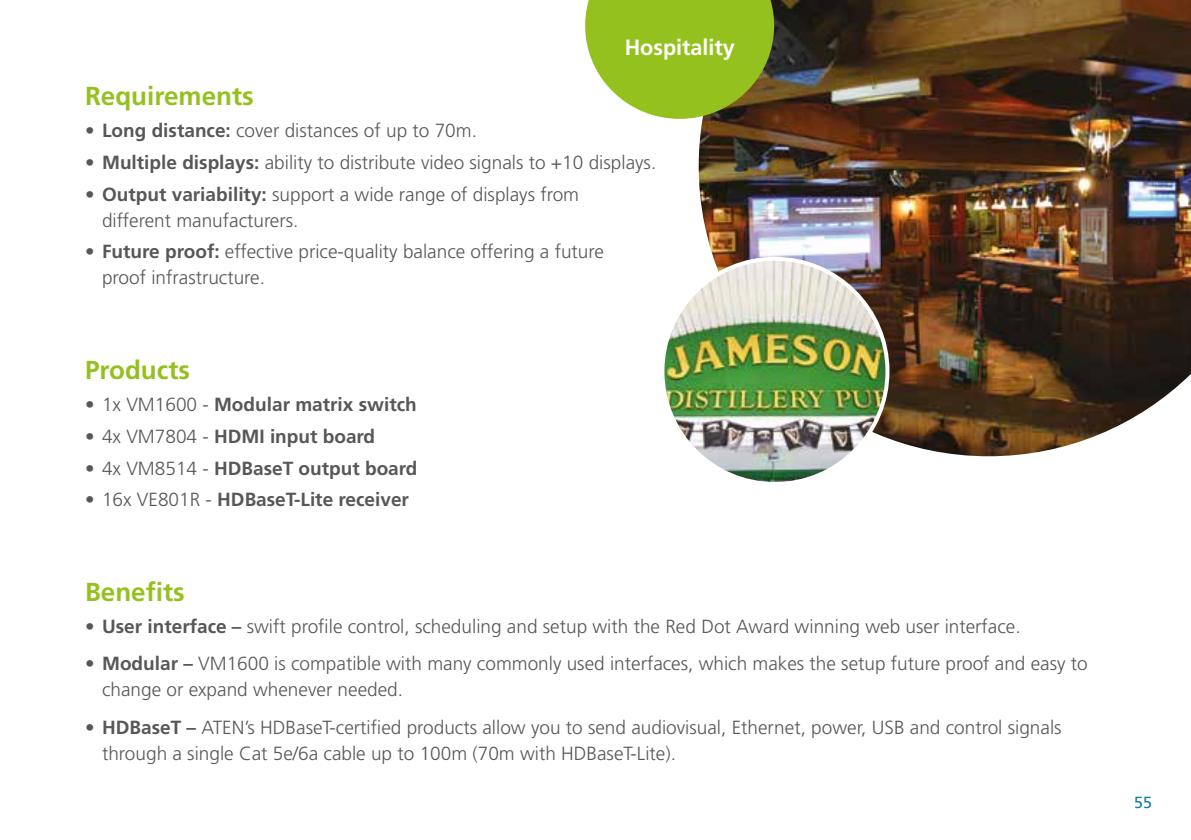
<style>
.page{position:relative;width:1191px;height:840px;background:#fff}
.page>*{position:absolute;margin:0;border:0;box-sizing:border-box;transform-origin:0 0}
.t1{font:700 26px "Frutiger";color:#95c11f}
.t2{font:700 22px "Frutiger";color:#fff}
.t3{font:300 19px/26px "Frutiger";color:#575756}
.t4{font:700 19px "Frutiger";color:#575756}
.t5{font:16px "Frutiger LT";color:#0e7aa5}
.s1{font-weight:700}
.s2{font-weight:300}
</style>
<div class="page">
<img style="left:698px;top:0;width:493px;height:456px">
<svg style="left:585px;top:0;width:189px;height:119px;background:#98ba32"></svg>
<img style="left:662px;top:258px;width:225px;height:225px;border-radius:112px">
<p class="t2" style="left:624px;top:35px;width:112px">Hospitality</p>
<h1 class="t1" style="left:85px;top:81px;width:170px">Requirements</h1>
<p class="t3" style="left:85px;top:117px;width:393px"><span class="s1">• Long distance:</span> cover distances of up to 70m.</p>
<p class="t3" style="left:85px;top:149px;width:573px"><span class="s1">• Multiple displays:</span> ability to distribute video signals to +10 displays.</p>
<p class="t3" style="left:102px;top:181px;width:478px;text-indent:-17px"><span class="s1">• Output variability:</span> support a wide range of displays from different manufacturers.</p>
<p class="t3" style="left:102px;top:238px;width:503px;text-indent:-17px"><span class="s1">• Future proof:</span> effective price-quality balance offering a future proof infrastructure.</p>
<h1 class="t1" style="left:85px;top:355px;width:106px">Products</h1>
<p class="t4" style="left:85px;top:393px;width:333px"><span class="s2">• 1x VM1600 -</span> Modular matrix switch</p>
<p class="t4" style="left:85px;top:425px;width:292px"><span class="s2">• 4x VM7804 -</span> HDMI input board</p>
<p class="t4" style="left:85px;top:456px;width:334px"><span class="s2">• 4x VM8514 -</span> HDBaseT output board</p>
<p class="t4" style="left:85px;top:488px;width:325px"><span class="s2">• 16x VE801R -</span> HDBaseT-Lite receiver</p>
<h1 class="t1" style="left:85px;top:576px;width:101px">Benefits</h1>
<p class="t3" style="left:85px;top:613px;width:937px"><span class="s1">• User interface –</span> swift profile control, scheduling and setup with the Red Dot Award winning web user interface.</p>
<p class="t3" style="left:102px;top:650px;width:987px;text-indent:-17px"><span class="s1">• Modular –</span> VM1600 is compatible with many commonly used interfaces, which makes the setup future proof and easy to change or expand whenever needed.</p>
<p class="t3" style="left:102px;top:713px;width:961px;text-indent:-17px"><span class="s1">• HDBaseT –</span> ATEN’s HDBaseT-certified products allow you to send audiovisual, Ethernet, power, USB and control signals through a single Cat 5e/6a cable up to 100m (70m with HDBaseT-Lite).</p>
<p class="t5" style="left:1134px;top:792px;width:19px">55</p>
</div>
